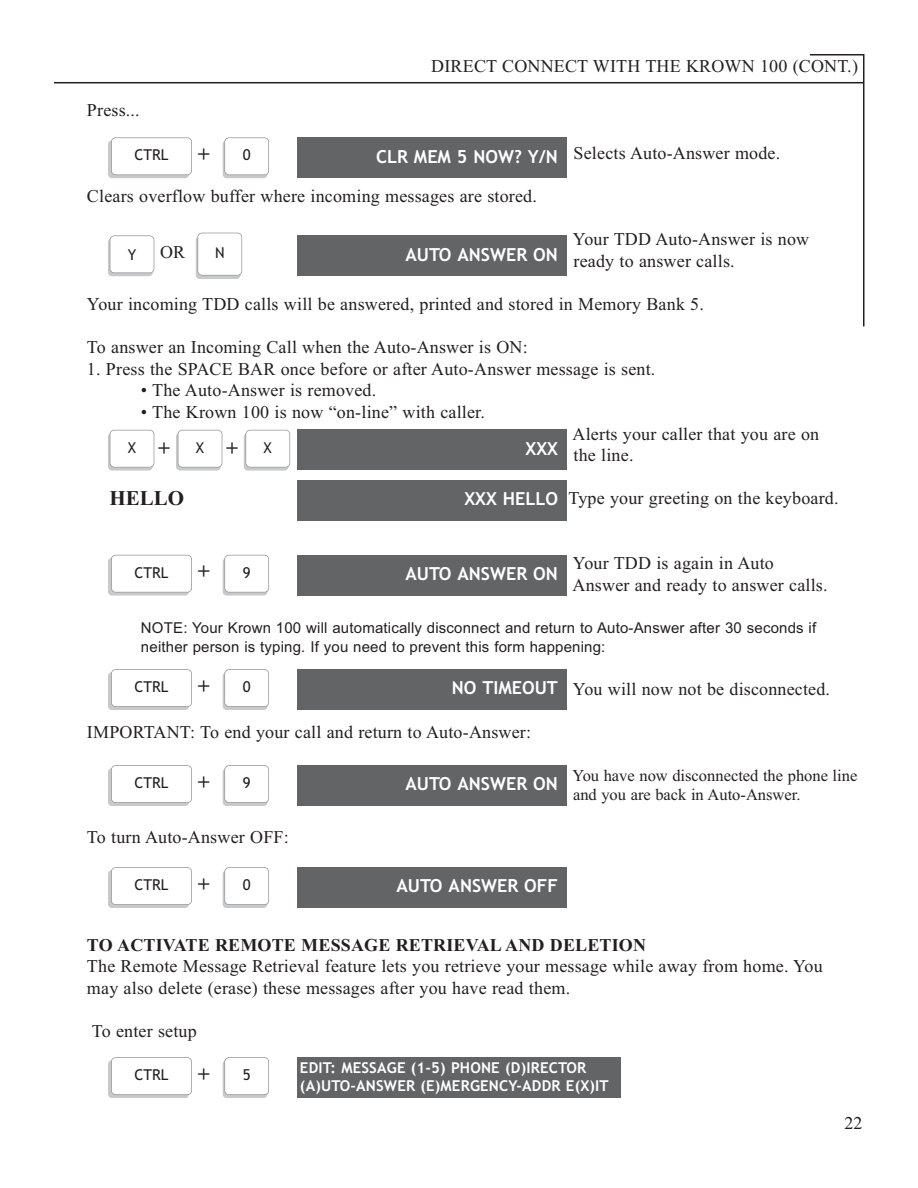
<style>
.page{position:relative;width:918px;height:1188px;background:#fff}
.page>*{position:absolute;margin:0;border:0;box-sizing:border-box;transform-origin:0 0}
.t1{font:700 21px "Times New Roman";color:#231f20}
.t2{font:18px/21.6px "Times New Roman";letter-spacing:.01em;color:#231f20}
.t3{font:700 18px "Trebuchet MS";color:#fff}
.t4{font:700 18px "Times New Roman";letter-spacing:.01em;color:#231f20}
.t5{font:16.5px/19.8px "Times New Roman";color:#231f20}
.t6{font:15px/19.5px "Arial";letter-spacing:.01em;color:#231f20}
.t7{font:700 15px/18px "Trebuchet MS";letter-spacing:.01em;color:#fff}
.t8{font:15px "Trebuchet MS";color:#231f20}
.s1{font-family:"Times New Roman";font-weight:700;font-size:21px}
</style>
<div class="page">
<svg style="left:54px;top:54px;width:811px;height:273px"></svg>
<div style="left:108px;top:140px;width:81px;height:38px;background:#c7c9cb;border-radius:4px"></div>
<div style="left:111px;top:138px;width:81px;height:37px;background:#fff;border-radius:4px"></div>
<div style="left:111px;top:137px;width:81px;height:38px;border:2px solid #949698;border-radius:5px"></div>
<div style="left:196px;top:145px;width:22px;height:27px;background:#fff"></div>
<div style="left:223px;top:140px;width:44px;height:38px;background:#c7c9cb;border-radius:4px"></div>
<div style="left:225px;top:138px;width:44px;height:37px;background:#fff;border-radius:4px"></div>
<div style="left:224px;top:137px;width:45px;height:38px;border:2px solid #949698;border-radius:5px"></div>
<div style="left:297px;top:137px;width:270px;height:41px;background:#636466"></div>
<div style="left:108px;top:238px;width:45px;height:38px;background:#bcbec0;border-radius:4px"></div>
<div style="left:110px;top:236px;width:44px;height:37px;background:#fff;border-radius:4px"></div>
<div style="left:110px;top:235px;width:44px;height:38px;border:2px solid #949698;border-radius:5px"></div>
<div style="left:157px;top:244px;width:32px;height:27px;background:#fff"></div>
<div style="left:196px;top:236px;width:44px;height:43px;background:#c7c9cb;border-radius:4px"></div>
<div style="left:198px;top:233px;width:44px;height:42px;background:#fff;border-radius:4px"></div>
<div style="left:197px;top:233px;width:45px;height:43px;border:2px solid #949698;border-radius:5px"></div>
<div style="left:297px;top:235px;width:270px;height:41px;background:#636466"></div>
<svg style="left:108px;top:433px;width:45px;height:38px"></svg>
<div style="left:110px;top:430px;width:44px;height:37px;background:#fff;border-radius:4px"></div>
<div style="left:110px;top:430px;width:44px;height:38px;border:2px solid #949698;border-radius:5px"></div>
<svg style="left:176px;top:433px;width:45px;height:38px"></svg>
<div style="left:178px;top:430px;width:44px;height:37px;background:#fff;border-radius:4px"></div>
<div style="left:178px;top:430px;width:44px;height:38px;border:2px solid #949698;border-radius:5px"></div>
<div style="left:244px;top:433px;width:45px;height:38px;background:#c7c9cb;border-radius:4px"></div>
<div style="left:246px;top:430px;width:44px;height:37px;background:#fff;border-radius:4px"></div>
<div style="left:245px;top:430px;width:45px;height:38px;border:2px solid #949698;border-radius:5px"></div>
<div style="left:297px;top:430px;width:270px;height:40px;background:#636466"></div>
<div style="left:297px;top:480px;width:270px;height:41px;background:#636466"></div>
<div style="left:108px;top:558px;width:81px;height:38px;background:#c7c9cb;border-radius:4px"></div>
<div style="left:111px;top:555px;width:81px;height:37px;background:#fff;border-radius:4px"></div>
<div style="left:111px;top:555px;width:81px;height:38px;border:2px solid #949698;border-radius:5px"></div>
<div style="left:223px;top:558px;width:44px;height:38px;background:#c7c9cb;border-radius:4px"></div>
<div style="left:225px;top:555px;width:44px;height:37px;background:#fff;border-radius:4px"></div>
<div style="left:224px;top:555px;width:45px;height:38px;border:2px solid #949698;border-radius:5px"></div>
<div style="left:297px;top:555px;width:270px;height:41px;background:#636466"></div>
<div style="left:108px;top:672px;width:81px;height:38px;background:#c7c9cb;border-radius:4px"></div>
<div style="left:111px;top:670px;width:81px;height:37px;background:#fff;border-radius:4px"></div>
<div style="left:111px;top:669px;width:81px;height:38px;border:2px solid #949698;border-radius:5px"></div>
<div style="left:223px;top:672px;width:44px;height:38px;background:#c7c9cb;border-radius:4px"></div>
<div style="left:225px;top:670px;width:44px;height:37px;background:#fff;border-radius:4px"></div>
<div style="left:224px;top:669px;width:45px;height:38px;border:2px solid #949698;border-radius:5px"></div>
<div style="left:297px;top:669px;width:270px;height:41px;background:#636466"></div>
<div style="left:108px;top:768px;width:81px;height:38px;background:#c7c9cb;border-radius:4px"></div>
<div style="left:111px;top:766px;width:81px;height:37px;background:#fff;border-radius:4px"></div>
<div style="left:111px;top:765px;width:81px;height:38px;border:2px solid #949698;border-radius:5px"></div>
<div style="left:223px;top:768px;width:44px;height:38px;background:#c7c9cb;border-radius:4px"></div>
<div style="left:225px;top:766px;width:44px;height:37px;background:#fff;border-radius:4px"></div>
<div style="left:224px;top:765px;width:45px;height:38px;border:2px solid #949698;border-radius:5px"></div>
<div style="left:297px;top:765px;width:270px;height:41px;background:#636466"></div>
<div style="left:108px;top:870px;width:81px;height:38px;background:#c7c9cb;border-radius:4px"></div>
<div style="left:111px;top:868px;width:81px;height:37px;background:#fff;border-radius:4px"></div>
<div style="left:111px;top:867px;width:81px;height:38px;border:2px solid #949698;border-radius:5px"></div>
<div style="left:223px;top:870px;width:44px;height:38px;background:#c7c9cb;border-radius:4px"></div>
<div style="left:225px;top:868px;width:44px;height:37px;background:#fff;border-radius:4px"></div>
<div style="left:224px;top:867px;width:45px;height:38px;border:2px solid #949698;border-radius:5px"></div>
<div style="left:297px;top:867px;width:270px;height:41px;background:#636466"></div>
<div style="left:108px;top:1060px;width:81px;height:38px;background:#c7c9cb;border-radius:4px"></div>
<div style="left:111px;top:1058px;width:81px;height:37px;background:#fff;border-radius:4px"></div>
<div style="left:111px;top:1057px;width:81px;height:38px;border:2px solid #949698;border-radius:5px"></div>
<div style="left:223px;top:1060px;width:44px;height:38px;background:#c7c9cb;border-radius:4px"></div>
<div style="left:225px;top:1058px;width:44px;height:37px;background:#fff;border-radius:4px"></div>
<div style="left:224px;top:1057px;width:45px;height:38px;border:2px solid #949698;border-radius:5px"></div>
<div style="left:297px;top:1057px;width:324px;height:41px;background:#636466"></div>
<p class="t2" style="left:87px;top:101px;width:54px">Press...</p>
<p class="t2" style="left:431px;top:57px;width:428px">DIRECT CONNECT WITH THE KROWN 100 (CONT.)</p>
<p class="t8" style="left:134px;top:149px;width:36px">CTRL</p>
<p class="t1" style="left:198px;top:147px;width:13px">+</p>
<p class="t8" style="left:243px;top:149px;width:9px">0</p>
<p class="t3" style="left:376px;top:149px;width:183px">CLR MEM 5 NOW? Y/N</p>
<p class="t2" style="left:87px;top:187px;width:451px">Clears overflow buffer where incoming messages are stored.</p>
<p class="t2" style="left:574px;top:144px;width:208px">Selects Auto-Answer mode.</p>
<p class="t2" style="left:573px;top:230px;width:238px">Your TDD Auto-Answer is now ready to answer calls.</p>
<p class="t2" style="left:87px;top:295px;width:619px">Your incoming TDD calls will be answered, printed and stored in Memory Bank 5.</p>
<p class="t2" style="left:87px;top:338px;width:442px">To answer an Incoming Call when the Auto-Answer is ON:</p>
<p class="t2" style="left:87px;top:360px;width:570px">1. Press the SPACE BAR once before or after Auto-Answer message is sent.</p>
<p class="t2" style="left:141px;top:381px;width:237px">• The Auto-Answer is removed.</p>
<p class="t2" style="left:141px;top:403px;width:345px">• The Krown 100 is now “on-line” with caller.</p>
<p class="t2" style="left:573px;top:425px;width:248px">Alerts your caller that you are on the line.</p>
<p class="t2" style="left:568px;top:489px;width:272px">Type your greeting on the keyboard.</p>
<p class="t8" style="left:128px;top:249px;width:10px">Y</p>
<p class="t2" style="left:160px;top:243px;width:27px">OR</p>
<p class="t8" style="left:215px;top:247px;width:11px">N</p>
<p class="t3" style="left:405px;top:247px;width:154px">AUTO ANSWER ON</p>
<p class="t8" style="left:128px;top:442px;width:146px">X<span class="s1">+</span> X<span class="s1">+</span> X</p>
<p class="t3" style="left:526px;top:441px;width:34px">XXX</p>
<p class="t1" style="left:109px;top:491px;width:76px">HELLO</p>
<p class="t3" style="left:465px;top:492px;width:95px">XXX HELLO</p>
<p class="t2" style="left:573px;top:554px;width:256px">Your TDD is again in Auto<br>Answer and ready to answer calls.</p>
<p class="t6" style="left:141px;top:619px;width:677px">NOTE: Your Krown 100 will automatically disconnect and return to Auto-Answer after 30 seconds if neither person is typing. If you need to prevent this form happening:</p>
<p class="t2" style="left:573px;top:680px;width:259px">You will now not be disconnected.</p>
<p class="t2" style="left:87px;top:723px;width:446px">IMPORTANT: To end your call and return to Auto-Answer:</p>
<p class="t5" style="left:572px;top:767px;width:286px">You have now disconnected the phone line and you are back in Auto-Answer.</p>
<p class="t2" style="left:87px;top:828px;width:203px">To turn Auto-Answer OFF:</p>
<p class="t8" style="left:134px;top:567px;width:36px">CTRL</p>
<p class="t1" style="left:198px;top:564px;width:13px">+</p>
<p class="t8" style="left:243px;top:567px;width:9px">9</p>
<p class="t3" style="left:405px;top:567px;width:154px">AUTO ANSWER ON</p>
<p class="t8" style="left:134px;top:681px;width:36px">CTRL</p>
<p class="t1" style="left:198px;top:679px;width:13px">+</p>
<p class="t8" style="left:243px;top:681px;width:9px">0</p>
<p class="t3" style="left:452px;top:681px;width:108px">NO TIMEOUT</p>
<p class="t8" style="left:134px;top:777px;width:36px">CTRL</p>
<p class="t1" style="left:198px;top:775px;width:13px">+</p>
<p class="t8" style="left:243px;top:777px;width:9px">9</p>
<p class="t3" style="left:405px;top:777px;width:154px">AUTO ANSWER ON</p>
<p class="t8" style="left:134px;top:879px;width:36px">CTRL</p>
<p class="t1" style="left:198px;top:877px;width:13px">+</p>
<p class="t8" style="left:243px;top:879px;width:9px">0</p>
<p class="t3" style="left:396px;top:879px;width:163px">AUTO ANSWER OFF</p>
<p class="t4" style="left:87px;top:939px;width:561px">TO ACTIVATE REMOTE MESSAGE RETRIEVAL AND DELETION</p>
<p class="t2" style="left:87px;top:957px;width:737px">The Remote Message Retrieval feature lets you retrieve your message while away from home. You may also delete (erase) these messages after you have read them.</p>
<p class="t2" style="left:92px;top:1022px;width:106px">To enter setup</p>
<p class="t8" style="left:134px;top:1069px;width:36px">CTRL</p>
<p class="t1" style="left:198px;top:1067px;width:13px">+</p>
<p class="t8" style="left:243px;top:1069px;width:9px">5</p>
<p class="t7" style="left:300px;top:1060px;width:310px">EDIT: MESSAGE (1-5) PHONE (D)IRECTOR (A)UTO-ANSWER (E)MERGENCY-ADDR E(X)IT</p>
<p class="t2" style="left:844px;top:1114px;width:19px">22</p>
</div>
